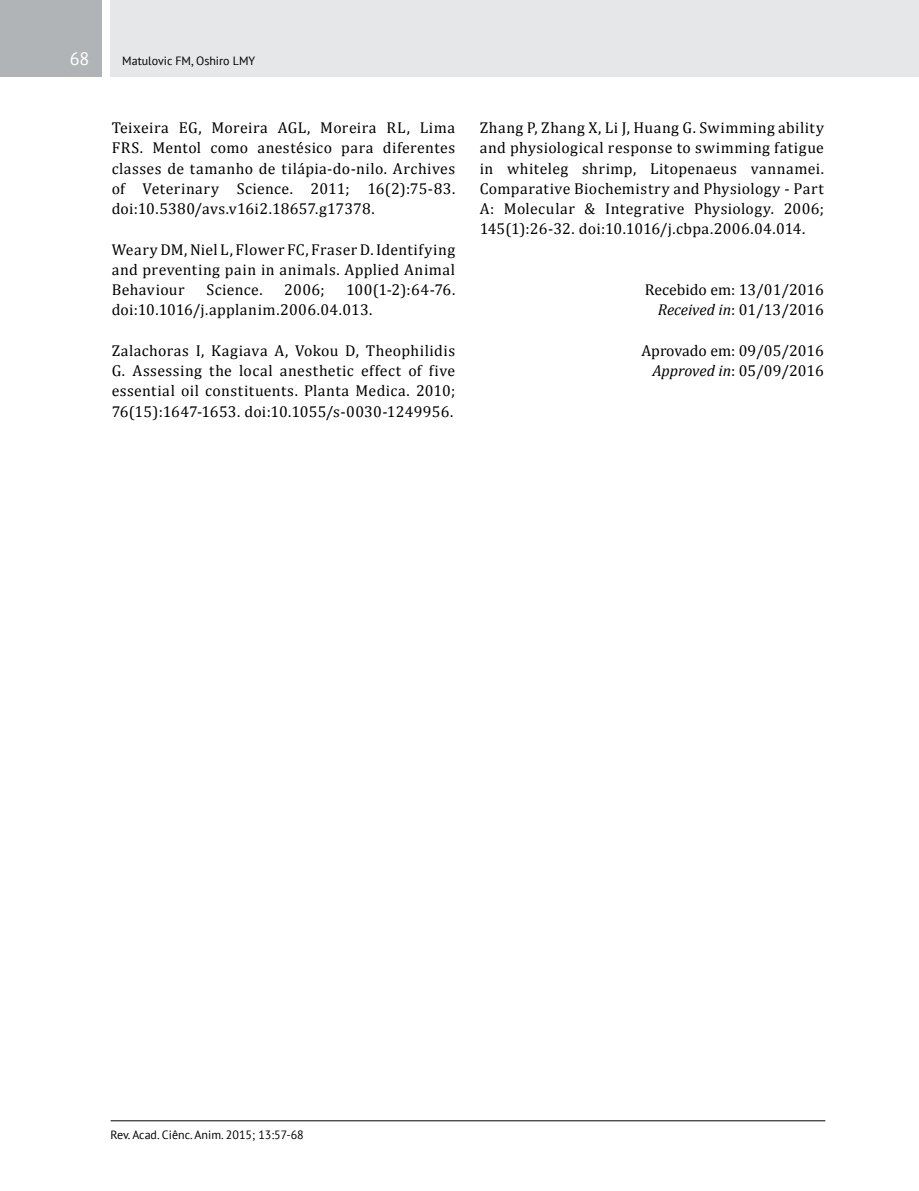
<style>
.page{position:relative;width:919px;height:1191px;background:#fff}
.page>*{position:absolute;margin:0;border:0;box-sizing:border-box;transform-origin:0 0}
.t1{font:18px "PT Sans";color:#fff}
.t2{font:15.75px/20.2px "Cambria";letter-spacing:.015em;color:#000;text-align:justify}
.t3{font:12px "PT Sans";color:#000}
.s1{font-style:italic}
</style>
<div class="page">
<div style="left:111px;top:0;width:807px;height:77px;background:#e6e7e8"></div>
<div style="left:0;top:0;width:102px;height:77px;background:#b1b4b6"></div>
<hr style="left:111px;top:1120px;width:714px;height:1px;background:#000">
<p class="t1" style="left:70px;top:47px;width:21px">68</p>
<p class="t3" style="left:122px;top:53px;width:134px">Matulovic FM, Oshiro LMY</p>
<p class="t2" style="left:112px;top:117px;width:345px">Teixeira EG, Moreira AGL, Moreira RL, Lima FRS. Mentol como anestésico para diferentes classes de tamanho de tilápia-do-nilo. Archives of Veterinary Science. 2011; 16(2):75-83. doi:10.5380/avs.v16i2.18657.g17378.</p>
<p class="t2" style="left:112px;top:239px;width:345px">Weary DM, Niel L, Flower FC, Fraser D. Identifying and preventing pain in animals. Applied Animal Behaviour</p>
<p class="t2" style="left:112px;top:279px;width:345px;text-indent:234px">100(1-2):64-76. doi:10.1016/j.applanim.2006.04.013.</p>
<p class="t2" style="left:112px;top:340px;width:345px">Zalachoras I, Kagiava A, Vokou D, Theophilidis G. Assessing the local anesthetic effect of five essential oil constituents. Planta Medica. 2010; 76(15):1647-1653. doi:10.1055/s-0030-1249956.</p>
<p class="t2" style="left:206px;top:279px;width:58px">Science.</p>
<p class="t2" style="left:284px;top:279px;width:42px">2006;</p>
<p class="t2" style="left:479px;top:117px;width:346px">Zhang P, Zhang X, Li J, Huang G. Swimming ability and physiological response to swimming fatigue in whiteleg shrimp, Litopenaeus vannamei.<br>Comparative Biochemistry and Physiology - Part A: Molecular &amp; Integrative Physiology. 2006; 145(1):26-32. doi:10.1016/j.cbpa.2006.04.014.</p>
<p class="t2" style="left:645px;top:279px;width:181px;text-align:right">Recebido em: 13/01/2016<br><span class="s1">Received in</span>: 01/13/2016</p>
<p class="t2" style="left:641px;top:340px;width:184px;text-align:right">Aprovado em: 09/05/2016<br><span class="s1">Approved in</span>: 05/09/2016</p>
<p class="t3" style="left:111px;top:1126px;width:195px">Rev. Acad. Ciênc. Anim. 2015; 13:57-68</p>
</div>
